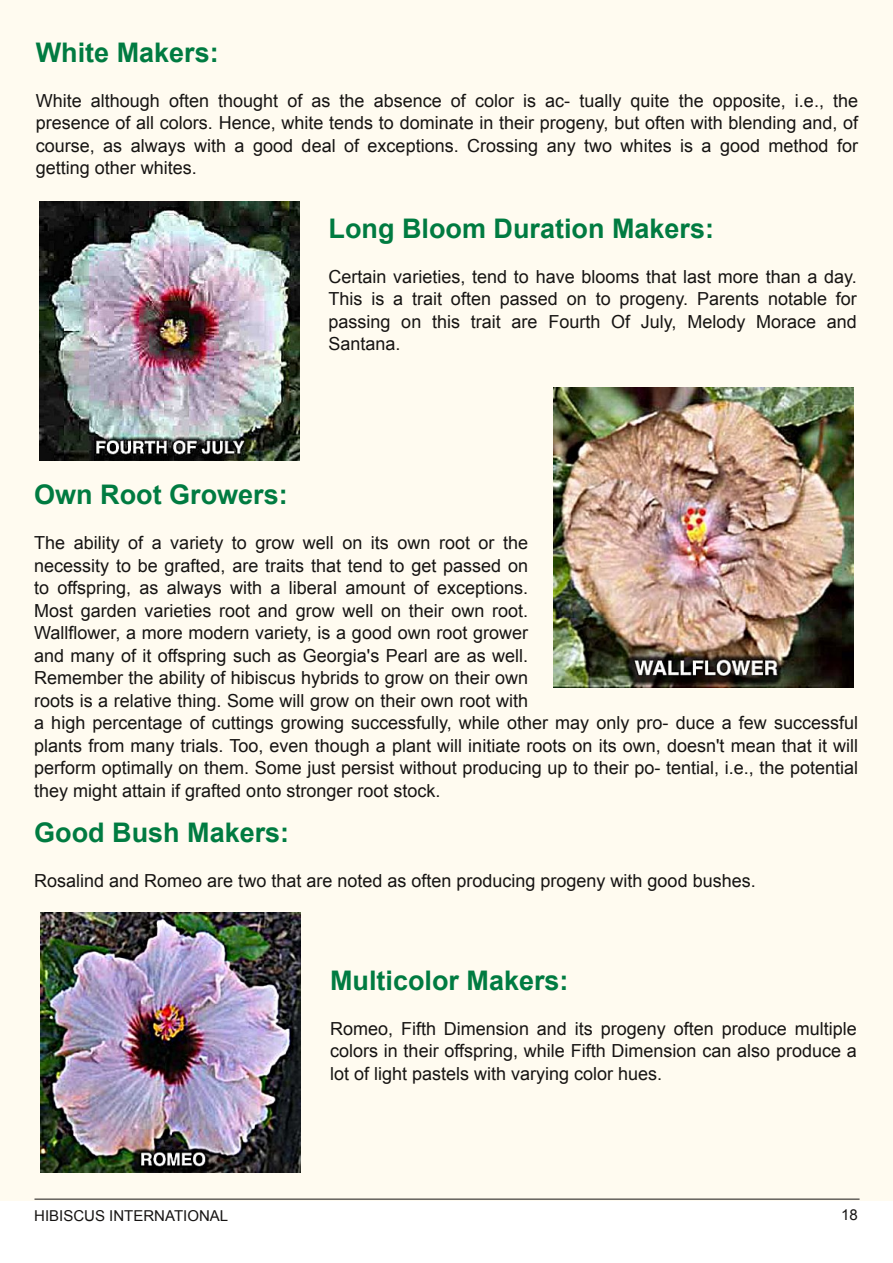
<style>
.page{position:relative;width:893px;height:1263px;background:#fff}
.page>*{position:absolute;margin:0;border:0;box-sizing:border-box;transform-origin:0 0}
.t1{font:700 27px "Arial";color:#007b41}
.t2{font:18px/22.5px "Arial";color:#161413;text-align:justify}
.t3{font:15px "Arial";color:#161413}
</style>
<div class="page">
<div style="left:0;top:0;width:893px;height:1201px;background:#fffbf0"></div>
<img style="left:41px;top:913px;width:259px;height:259px">
<img style="left:40px;top:201px;width:259px;height:260px">
<img style="left:553px;top:387px;width:300px;height:300px">
<hr style="left:34px;top:1199px;width:825px;height:1px;background:#161413">
<h1 class="t1" style="left:36px;top:37px;width:185px">White Makers:</h1>
<p class="t2" style="left:36px;top:89px;width:824px">White although often thought of as the absence of color is ac- tually quite the opposite, i.e., the presence of all colors. Hence, white tends to dominate in their progeny, but often with blending and, of course, as always with a good deal of exceptions. Crossing any two whites is a good method for getting other whites.</p>
<h1 class="t1" style="left:328px;top:213px;width:387px">Long Bloom Duration Makers:</h1>
<p class="t2" style="left:328px;top:265px;width:530px">Certain varieties, tend to have blooms that last more than a day.<br>This is a trait often passed on to progeny. Parents notable for passing on this trait are Fourth Of July, Melody Morace and Santana.</p>
<h1 class="t1" style="left:34px;top:480px;width:255px">Own Root Growers:</h1>
<p class="t2" style="left:34px;top:532px;width:825px;text-align:left">The ability of a variety to grow well on its own root or the<br>necessity to be grafted, are traits that tend to get passed on<br>to offspring, as always with a liberal amount of exceptions.<br>Most garden varieties root and grow well on their own root.<br>Wallflower, a more modern variety, is a good own root grower<br>and many of it offspring such as Georgia's Pearl are as well.<br>Remember the ability of hibiscus hybrids to grow on their own<br>roots is a relative thing. Some will grow on their own root with<br>a high percentage of cuttings growing successfully, while other may only pro- duce a few successful plants from many trials. Too, even though a plant will initiate roots on its own, doesn't mean that it will perform optimally on them. Some just persist without producing up to their po- tential, i.e., the potential they might attain if grafted onto stronger root stock.</p>
<h1 class="t1" style="left:34px;top:817px;width:257px">Good Bush Makers:</h1>
<p class="t2" style="left:34px;top:869px;width:723px">Rosalind and Romeo are two that are noted as often producing progeny with good bushes.</p>
<h1 class="t1" style="left:330px;top:965px;width:240px">Multicolor Makers:</h1>
<p class="t2" style="left:330px;top:1017px;width:528px">Romeo, Fifth Dimension and its progeny often produce multiple colors in their offspring, while Fifth Dimension can also produce a lot of light pastels with varying color hues.</p>
<p class="t3" style="left:34px;top:1207px;width:195px">HIBISCUS INTERNATIONAL</p>
<p class="t3" style="left:841px;top:1206px;width:18px">18</p>
</div>
